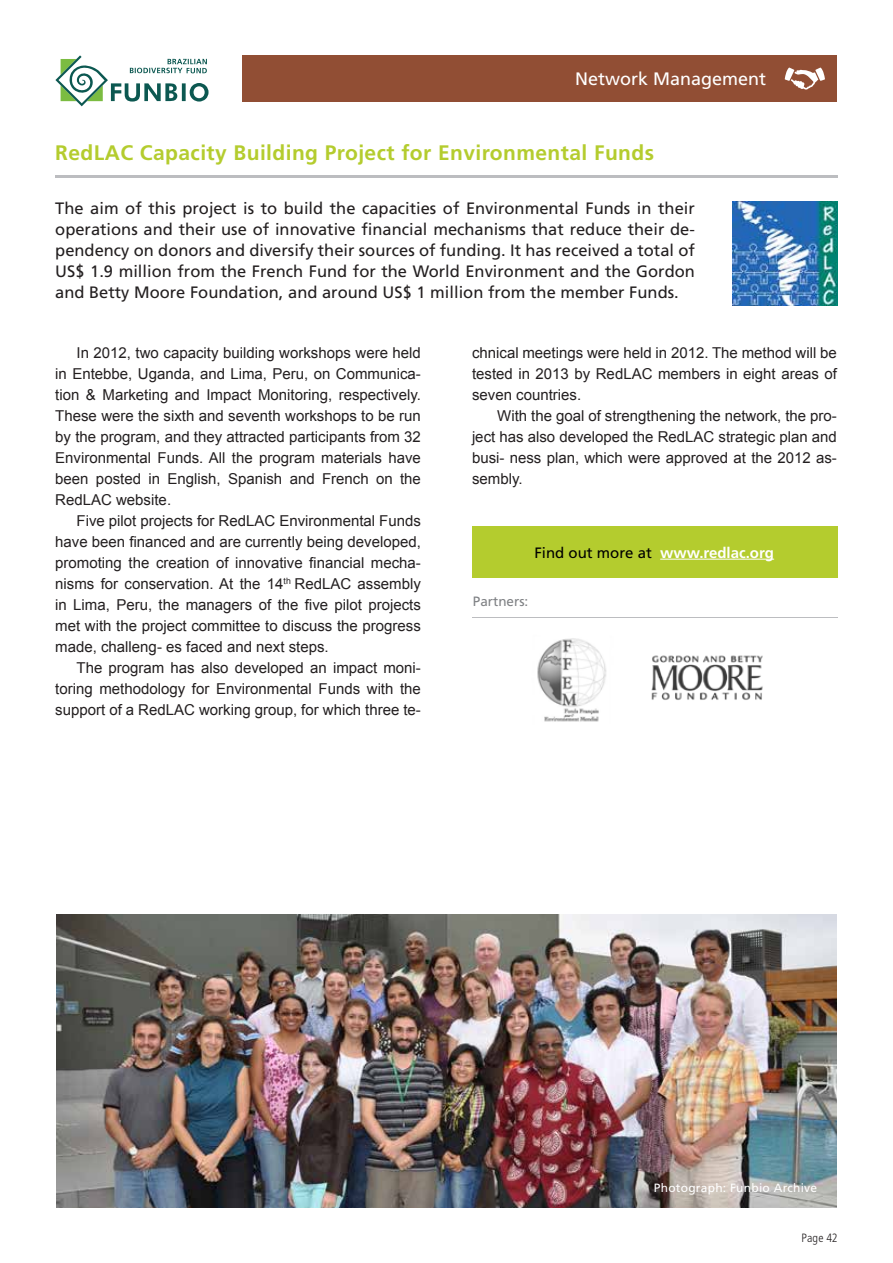
<style>
.page{position:relative;width:893px;height:1263px;background:#fff}
.page>*{position:absolute;margin:0;border:0;box-sizing:border-box;transform-origin:0 0}
.t1{font:700 21px "Frutiger LT Std";letter-spacing:.02em;color:#b4cc2e}
.t2{font:18px "Frutiger";color:#fff}
.t3{font:16.5px/21px "Frutiger";color:#231f20;text-align:justify}
.t4{font:15px/21px "Arial";color:#231f20;text-align:justify}
.t5{font:700 15px "Frutiger LT Std";color:#fff}
.t6{font:13.5px "Frutiger";color:#808285}
.t7{font:12px "Frutiger";letter-spacing:.02em;color:#fff}
.t8{font:300 condensed 12px "Frutiger";letter-spacing:.01em;color:#231f20}
.s1{font-family:"Frutiger";font-weight:400;color:#000}
</style>
<div class="page">
<div style="left:242px;top:55px;width:595px;height:47px;background:#914e34"></div>
<svg style="left:55px;top:55px;width:154px;height:51px"></svg>
<svg style="left:785px;top:68px;width:40px;height:22px"></svg>
<img style="left:56px;top:914px;width:781px;height:294px">
<img style="left:733px;top:202px;width:105px;height:103px">
<div style="left:472px;top:527px;width:366px;height:51px;background:#b4cc2e"></div>
<hr style="left:660px;top:559px;width:114px;height:1px;background:#fff">
<img style="left:651px;top:655px;width:112px;height:45px">
<img style="left:537px;top:638px;width:69px;height:84px">
<hr style="left:472px;top:617px;width:366px;height:1px;background:#bcbdc0">
<hr style="left:55px;top:175px;width:783px;height:2px;background:#bcbdc0">
<p class="t2" style="left:575px;top:69px;width:193px">Network Management</p>
<h1 class="t1" style="left:55px;top:141px;width:600px">RedLAC Capacity Building Project for Environmental Funds</h1>
<p class="t3" style="left:55px;top:198px;width:641px">The aim of this project is to build the capacities of Environmental Funds in their operations and their use of innovative financial mechanisms that reduce their de&shy;pendency on donors and diversify their sources of funding. It has received a total of US$ 1.9 million from the French Fund for the World Environment and the Gordon and Betty Moore Foundation, and around US$ 1 million from the member Funds.</p>
<p class="t4" style="left:55px;top:342px;width:367px;text-indent:21px">In 2012, two capacity building workshops were held in Entebbe, Uganda, and Lima, Peru, on Communica&shy;tion &amp; Marketing and Impact Monitoring, respectively.<br>These were the sixth and seventh workshops to be run by the program, and they attracted participants from 32<br>Environmental Funds. All the program materials have been posted in English, Spanish and French on the RedLAC website.</p>
<p class="t4" style="left:55px;top:510px;width:367px;text-indent:21px">Five pilot projects for RedLAC Environmental Funds have been financed and are currently being developed, promoting the creation of innovative financial mecha&shy;nisms for conservation. At the 14<sup>th</sup> RedLAC assembly in Lima, Peru, the managers of the five pilot projects met with the project committee to discuss the progress made, challeng- es faced and next steps.</p>
<p class="t4" style="left:55px;top:657px;width:367px;text-indent:21px">The program has also developed an impact moni&shy;toring methodology for Environmental Funds with the support of a RedLAC working group, for which three te-</p>
<p class="t4" style="left:472px;top:342px;width:366px">chnical meetings were held in 2012. The method will be tested in 2013 by RedLAC members in eight areas of seven countries.</p>
<p class="t4" style="left:472px;top:405px;width:366px;text-indent:25px">With the goal of strengthening the network, the pro&shy;ject has also developed the RedLAC strategic plan and busi- ness plan, which were approved at the 2012 as&shy;sembly.</p>
<p class="t5" style="left:534px;top:544px;width:241px"><span class="s1">Find out more at</span> www.redlac.org</p>
<p class="t6" style="left:473px;top:593px;width:57px">Partners:</p>
<p class="t7" style="left:654px;top:1181px;width:165px">Photograph: Funbio Archive</p>
<p class="t8" style="left:801px;top:1231px;width:38px">Page 42</p>
</div>
